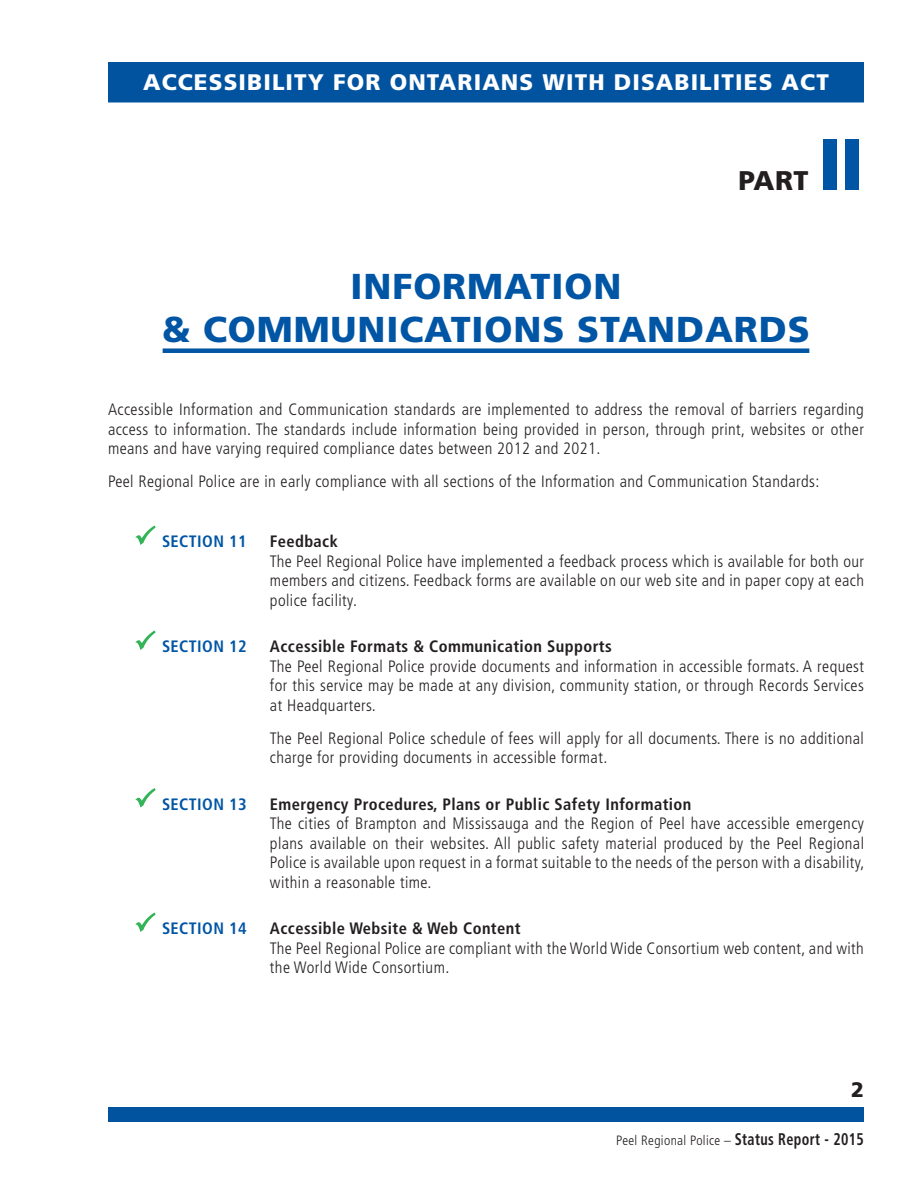
<style>
.page{position:relative;width:918px;height:1188px;background:#fff}
.page>*{position:absolute;margin:0;border:0;box-sizing:border-box;transform-origin:0 0}
.t1{font:900 72px "Frutiger";color:#0155a5}
.t2{font:900 36px/43.2px "Frutiger";letter-spacing:.025em;color:#0155a5;text-align:center}
.t3{font:900 27px "Frutiger";color:#231f20}
.t4{font:900 22.5px "Frutiger";letter-spacing:.05em;color:#fff}
.t5{font:900 21px "Frutiger";color:#231f20}
.t6{font:300 condensed 16.5px/19.5px "Frutiger";letter-spacing:.025em;color:#231f20;text-align:justify}
.t7{font:700 condensed 16.5px "Frutiger";letter-spacing:.025em;color:#231f20}
.t8{font:700 condensed 16.5px "Frutiger";letter-spacing:.025em;color:#0155a5}
.t9{font:300 condensed 13.5px "Frutiger";letter-spacing:.025em;color:#231f20}
.s1{font-weight:700;font-size:16.8px}
</style>
<div class="page">
<div style="left:108px;top:62px;width:756px;height:40px;background:#0153a0"></div>
<div style="left:108px;top:1107px;width:756px;height:15px;background:#0153a0"></div>
<div style="left:163px;top:348px;width:646px;height:5px;background:#0155a5"></div>
<svg style="left:135px;top:525px;width:21px;height:20px"></svg>
<svg style="left:135px;top:630px;width:21px;height:20px"></svg>
<svg style="left:135px;top:788px;width:21px;height:20px"></svg>
<svg style="left:135px;top:912px;width:21px;height:20px"></svg>
<h3 class="t4" style="left:143px;top:68px;width:687px">ACCESSIBILITY FOR ONTARIANS WITH DISABILITIES ACT</h3>
<h3 class="t3" style="left:738px;top:164px;width:72px">PART</h3>
<h1 class="t1" style="left:818px;top:121px;width:47px">II</h1>
<h2 class="t2" style="left:162px;top:264px;width:649px">INFORMATION<br>&amp; COMMUNICATIONS STANDARDS</h2>
<p class="t6" style="left:108px;top:400px;width:757px">Accessible Information and Communication standards are implemented to address the removal of barriers regarding access to information. The standards include information being provided in person, through print, websites or other means and have varying required compliance dates between 2012 and 2021.</p>
<p class="t6" style="left:108px;top:472px;width:713px">Peel Regional Police are in early compliance with all sections of the Information and Communication Standards:</p>
<p class="t8" style="left:162px;top:532px;width:86px">SECTION 11</p>
<p class="t7" style="left:270px;top:532px;width:69px">Feedback</p>
<p class="t6" style="left:270px;top:552px;width:596px">The Peel Regional Police have implemented a feedback process which is available for both our members and citizens. Feedback forms are available on our web site and in paper copy at each police facility.</p>
<p class="t8" style="left:162px;top:637px;width:86px">SECTION 12</p>
<p class="t7" style="left:270px;top:637px;width:343px">Accessible Formats &amp; Communication Supports</p>
<p class="t6" style="left:270px;top:657px;width:596px">The Peel Regional Police provide documents and information in accessible formats. A request for this service may be made at any division, community station, or through Records Services at Headquarters.</p>
<p class="t6" style="left:270px;top:729px;width:595px">The Peel Regional Police schedule of fees will apply for all documents. There is no additional charge for providing documents in accessible format.</p>
<p class="t8" style="left:162px;top:794px;width:86px">SECTION 13</p>
<p class="t7" style="left:270px;top:794px;width:423px">Emergency Procedures, Plans or Public Safety Information</p>
<p class="t6" style="left:270px;top:814px;width:596px">The cities of Brampton and Mississauga and the Region of Peel have accessible emergency plans available on their websites. All public safety material produced by the Peel Regional Police is available upon request in a format suitable to the needs of the person with a disability, within a reasonable time.</p>
<p class="t8" style="left:162px;top:919px;width:86px">SECTION 14</p>
<p class="t7" style="left:270px;top:919px;width:252px">Accessible Website &amp; Web Content</p>
<p class="t6" style="left:270px;top:939px;width:595px">The Peel Regional Police are compliant with the World Wide Consortium web content, and with the World Wide Consortium.</p>
<p class="t5" style="left:851px;top:1077px;width:14px">2</p>
<p class="t9" style="left:616px;top:1133px;width:249px">Peel Regional Police – <span class="s1">Status Report - 2015</span></p>
</div>
